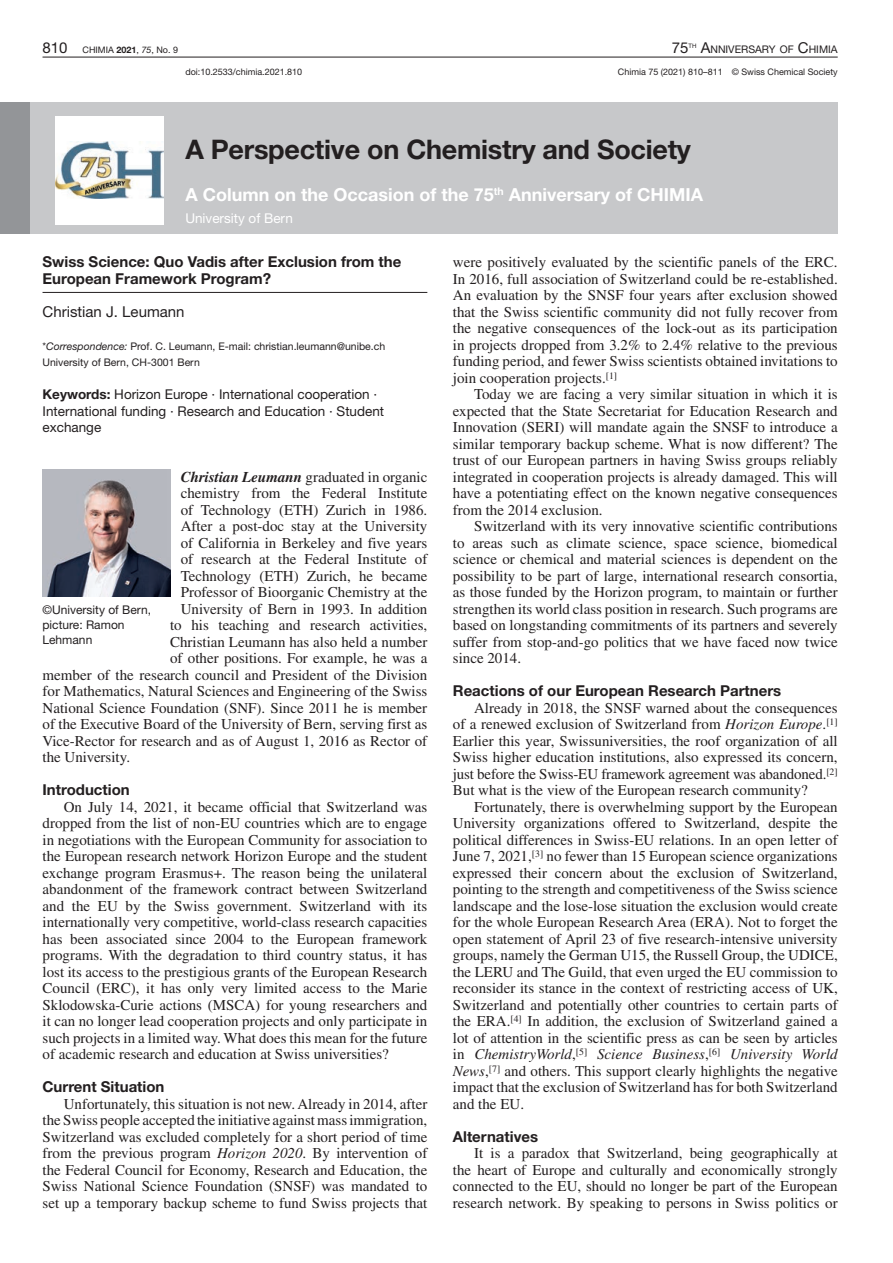
<style>
.page{position:relative;width:893px;height:1263px;background:#fff}
.page>*{position:absolute;margin:0;border:0;box-sizing:border-box;transform-origin:0 0}
.t1{font:700 27px "Helvetica Neue LT Std";letter-spacing:-.01em;color:#231f20}
.t2{font:700 18px "Helvetica Neue LT Std";color:#fff}
.t3{font:15px/16.5px "Times LT Std";color:#231f20;text-align:justify}
.t4{font:700 15px/16.5px "Helvetica Neue LT Std";color:#231f20}
.t5{font:15px "Helvetica Neue LT Std";color:#231f20}
.t6{font:15px "Helvetica Neue LT Std";color:#231f20}
.t7{font:13.5px/16.5px "Helvetica Neue LT Std";color:#231f20}
.t8{font:13.5px "Helvetica Neue LT Std";color:#fff}
.t9{font:12px/15px "Helvetica Neue LT Std";color:#231f20}
.t10{font:10.5px/16.5px "Helvetica Neue LT Std";color:#231f20}
.t11{font:10.5px "Helvetica Neue LT Std";color:#231f20}
.t12{font:9px "Helvetica Neue LT Std";color:#231f20}
.t13{font:6.15px "Helvetica Neue LT Std";color:#231f20}
.s1{font-size:15px}
.s2{font-weight:700}
.s3{font-style:italic}
.s4{font-weight:700;font-style:italic}
</style>
<div class="page">
<div style="left:0;top:102px;width:838px;height:132px;background:#c7c8ca"></div>
<hr style="left:43px;top:292px;width:384px;height:1px;background:#231f20">
<img style="left:43px;top:469px;width:127px;height:128px">
<div style="left:55px;top:116px;width:109px;height:108px;background:#fff"></div>
<img style="left:55px;top:142px;width:109px;height:57px">
<div style="left:0;top:102px;width:30px;height:132px;background:#939598"></div>
<hr style="left:43px;top:57px;width:795px;height:1px;background:#231f20">
<p class="t12" style="left:43px;top:44px;width:137px"><span class="s1">810</span> CHIMIA <span class="s2">2021</span>, <span class="s3">75</span>, No. 9</p>
<p class="t6" style="left:672px;top:38px;width:18px">75</p>
<p class="t13" style="left:689px;top:42px;width:9px">TH</p>
<p class="t11" style="left:701px;top:43px;width:139px"><span class="s1">A</span>NNIVERSARY OF <span class="s1">C</span>HIMIA</p>
<p class="t12" style="left:185px;top:67px;width:118px">doi:10.2533/chimia.2021.810</p>
<p class="t12" style="left:618px;top:67px;width:221px">Chimia 75 (2021) 810–811 © Swiss Chemical Society</p>
<h1 class="t1" style="left:185px;top:133px;width:507px">A Perspective on Chemistry and Society</h1>
<p class="t2" style="left:185px;top:183px;width:519px">A Column on the Occasion of the 75<sup>th</sup> Anniversary of CHIMIA</p>
<p class="t8" style="left:185px;top:211px;width:109px">University of Bern</p>
<p class="t4" style="left:43px;top:253px;width:360px">Swiss Science: Quo Vadis after Exclusion from the<br>European Framework Program?</p>
<p class="t5" style="left:43px;top:302px;width:144px">Christian J. Leumann</p>
<p class="t10" style="left:43px;top:337px;width:344px">*<span class="s3">Correspondence:</span> Prof. C. Leumann, E-mail: christian.leumann@unibe.ch<br>University of Bern, CH-3001 Bern</p>
<p class="t7" style="left:43px;top:386px;width:343px"><span class="s2">Keywords:</span> Horizon Europe · International cooperation ·<br>International funding · Research and Education · Student exchange</p>
<p class="t3" style="left:181px;top:468px;width:248px"><span class="s4">Christian Leumann</span> graduated in organic</p>
<p class="t3" style="left:181px;top:485px;width:248px">chemistry from the Federal Institute</p>
<p class="t3" style="left:181px;top:501px;width:248px">of Technology (ETH) Zurich in 1986.</p>
<p class="t3" style="left:181px;top:518px;width:248px">After a post-doc stay at the University</p>
<p class="t3" style="left:181px;top:534px;width:248px">of California in Berkeley and five years</p>
<p class="t3" style="left:181px;top:551px;width:248px">of research at the Federal Institute of</p>
<p class="t3" style="left:181px;top:567px;width:248px">Technology (ETH) Zurich, he became</p>
<p class="t3" style="left:181px;top:584px;width:248px">Professor of Bioorganic Chemistry at the</p>
<p class="t3" style="left:181px;top:600px;width:248px">University of Bern in 1993. In addition</p>
<p class="t3" style="left:170px;top:617px;width:259px">to his teaching and research activities,</p>
<p class="t3" style="left:170px;top:633px;width:259px">Christian Leumann has also held a number</p>
<p class="t3" style="left:170px;top:650px;width:259px">of other positions. For example, he was a</p>
<p class="t3" style="left:43px;top:666px;width:386px">member of the research council and President of the Division</p>
<p class="t3" style="left:43px;top:683px;width:386px">for Mathematics, Natural Sciences and Engineering of the Swiss</p>
<p class="t3" style="left:43px;top:699px;width:386px">National Science Foundation (SNF). Since 2011 he is member</p>
<p class="t3" style="left:43px;top:716px;width:386px">of the Executive Board of the University of Bern, serving first as</p>
<p class="t3" style="left:43px;top:732px;width:386px">Vice-Rector for research and as of August 1, 2016 as Rector of</p>
<p class="t3" style="left:43px;top:749px;width:89px">the University.</p>
<p class="t4" style="left:43px;top:781px;width:89px">Introduction</p>
<p class="t3" style="left:43px;top:798px;width:386px;text-indent:21px">On July 14, 2021, it became official that Switzerland was dropped from the list of non-EU countries which are to engage in negotiations with the European Community for association to the European research network Horizon Europe and the student exchange program Erasmus+. The reason being the unilateral abandonment of the framework contract between Switzerland and the EU by the Swiss government. Switzerland with its internationally very competitive, world-class research capacities has been associated since 2004 to the European framework programs. With the degradation to third country status, it has lost its access to the prestigious grants of the European Research Council (ERC), it has only very limited access to the Marie Sklodowska-Curie actions (MSCA) for young researchers and it can no longer lead cooperation projects and only participate in such projects in a limited way. What does this mean for the future of academic research and education at Swiss universities?</p>
<p class="t4" style="left:43px;top:1078px;width:123px">Current Situation</p>
<p class="t3" style="left:43px;top:1095px;width:386px;text-indent:21px">Unfortunately, this situation is not new. Already in 2014, after the Swiss people accepted the initiative against mass immigration, Switzerland was excluded completely for a short period of time from the previous program <span class="s3">Horizon 2020</span>. By intervention of the Federal Council for Economy, Research and Education, the Swiss National Science Foundation (SNSF) was mandated to set up a temporary backup scheme to fund Swiss projects that</p>
<p class="t3" style="left:453px;top:254px;width:386px">were positively evaluated by the scientific panels of the ERC.<br>In 2016, full association of Switzerland could be re-established.<br>An evaluation by the SNSF four years after exclusion showed that the Swiss scientific community did not fully recover from the negative consequences of the lock-out as its participation in projects dropped from 3.2% to 2.4% relative to the previous funding period, and fewer Swiss scientists obtained invitations to join cooperation projects.<sup>[1]</sup></p>
<p class="t3" style="left:453px;top:386px;width:386px;text-indent:21px">Today we are facing a very similar situation in which it is expected that the State Secretariat for Education Research and Innovation (SERI) will mandate again the SNSF to introduce a similar temporary backup scheme. What is now different? The trust of our European partners in having Swiss groups reliably integrated in cooperation projects is already damaged. This will have a potentiating effect on the known negative consequences from the 2014 exclusion.</p>
<p class="t3" style="left:453px;top:518px;width:386px;text-indent:21px">Switzerland with its very innovative scientific contributions to areas such as climate science, space science, biomedical science or chemical and material sciences is dependent on the possibility to be part of large, international research consortia, as those funded by the Horizon program, to maintain or further strengthen its world class position in research. Such programs are based on longstanding commitments of its partners and severely suffer from stop-and-go politics that we have faced now twice since 2014.</p>
<p class="t4" style="left:453px;top:682px;width:330px">Reactions of our European Research Partners</p>
<p class="t3" style="left:453px;top:699px;width:386px;text-indent:21px">Already in 2018, the SNSF warned about the consequences of a renewed exclusion of Switzerland from <span class="s3">Horizon Europe</span>.<sup>[1] </sup>Earlier this year, Swissuniversities, the roof organization of all Swiss higher education institutions, also expressed its concern, just before the Swiss-EU framework agreement was abandoned.<sup>[2] </sup>But what is the view of the European research community?</p>
<p class="t3" style="left:453px;top:798px;width:386px;text-indent:21px">Fortunately, there is overwhelming support by the European University organizations offered to Switzerland, despite the political differences in Swiss-EU relations. In an open letter of June 7, 2021,<sup>[3]</sup> no fewer than 15 European science organizations expressed their concern about the exclusion of Switzerland, pointing to the strength and competitiveness of the Swiss science landscape and the lose-lose situation the exclusion would create for the whole European Research Area (ERA). Not to forget the open statement of April 23 of five research-intensive university groups, namely the German U15, the Russell Group, the UDICE, the LERU and The Guild, that even urged the EU commission to reconsider its stance in the context of restricting access of UK, Switzerland and potentially other countries to certain parts of the ERA.<sup>[4]</sup> In addition, the exclusion of Switzerland gained a lot of attention in the scientific press as can be seen by articles in <span class="s3">ChemistryWorld</span>,<sup>[5]</sup> <span class="s3">Science Business</span>,<sup>[6]</sup> <span class="s3">University World News</span>,<sup>[7]</sup> and others. This support clearly highlights the negative impact that the exclusion of Switzerland has for both Switzerland and the EU.</p>
<p class="t4" style="left:453px;top:1128px;width:87px">Alternatives</p>
<p class="t3" style="left:453px;top:1145px;width:386px;text-indent:21px">It is a paradox that Switzerland, being geographically at the heart of Europe and culturally and economically strongly connected to the EU, should no longer be part of the European research network. By speaking to persons in Swiss politics or</p>
<p class="t9" style="left:43px;top:602px;width:110px">©University of Bern, picture: Ramon<br>Lehmann</p>
</div>
